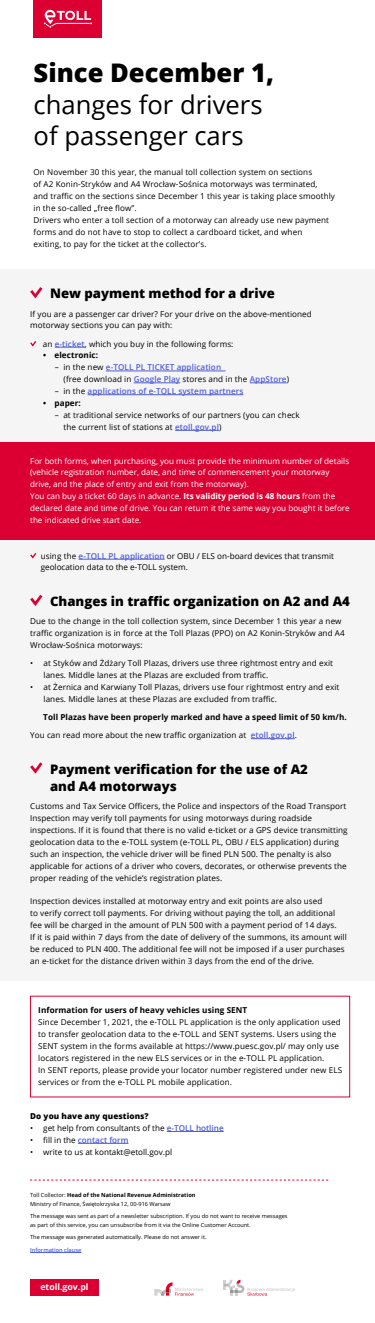
<style>
.page{position:relative;width:375px;height:1323px;background:#fff}
.page>*{position:absolute;margin:0;border:0;box-sizing:border-box;transform-origin:0 0}
.t1{font:25.62px/31.9px "Open Sans";color:#000}
.t2{font:800 25.62px "Open Sans";color:#000}
.t3{font:800 13.12px/17.5px "Open Sans";color:#000}
.t4{font:700 8.69px "Open Sans";color:#fff}
.t5{font:8.12px/11.9px "Open Sans";letter-spacing:.01em;color:#000}
.t6{font:8.12px/11.9px "Open Sans";color:#fff}
.t7{font:600 8.12px/11.9px "Open Sans";letter-spacing:.01em;color:#4f5cd6}
.t8{font:700 8.12px "Open Sans";letter-spacing:.01em;color:#000}
.t9{font:800 8.12px "Open Sans";letter-spacing:.01em;color:#000}
.t10{font:5.62px/8.4px "Open Sans";color:#000}
.t11{font:600 5.62px "Open Sans";color:#4f5cd6}
.s1{font-weight:600;color:#4f5cd6}
.s2{font-weight:400;color:#000}
.s3{font-weight:700}
</style>
<div class="page">
<div style="left:0;top:270px;width:375px;height:710px;background:#f5f5f5"></div>
<div style="left:0;top:442px;width:375px;height:97px;background:#dc0032"></div>
<div style="left:34px;top:0;width:68px;height:38px;background:#dc0032"></div>
<svg style="left:44px;top:10px;width:48px;height:18px"></svg>
<hr style="left:55px;top:347px;width:30px;height:1px;background:#4f5cd6">
<hr style="left:106px;top:371px;width:120px;height:1px;background:#4f5cd6">
<hr style="left:134px;top:382px;width:46px;height:1px;background:#4f5cd6">
<hr style="left:250px;top:382px;width:37px;height:1px;background:#4f5cd6">
<hr style="left:88px;top:394px;width:155px;height:1px;background:#4f5cd6">
<hr style="left:175px;top:430px;width:44px;height:1px;background:#4f5cd6">
<hr style="left:79px;top:559px;width:86px;height:1px;background:#4f5cd6">
<hr style="left:251px;top:738px;width:44px;height:1px;background:#4f5cd6">
<hr style="left:167px;top:1131px;width:57px;height:1px;background:#4f5cd6">
<hr style="left:78px;top:1142px;width:51px;height:1px;background:#4f5cd6">
<svg style="left:30px;top:287px;width:13px;height:12px"></svg>
<svg style="left:30px;top:341px;width:7px;height:6px"></svg>
<svg style="left:30px;top:553px;width:7px;height:6px"></svg>
<svg style="left:30px;top:594px;width:13px;height:12px"></svg>
<svg style="left:30px;top:762px;width:13px;height:12px"></svg>
<svg style="left:30px;top:1179px;width:298px;height:1px"></svg>
<hr style="left:30px;top:1252px;width:51px;height:1px;background:#4f5cd6">
<svg style="left:154px;top:1282px;width:49px;height:13px"></svg>
<svg style="left:223px;top:1279px;width:72px;height:16px"></svg>
<div style="left:30px;top:1279px;width:69px;height:16px;background:#dc0032"></div>
<h1 class="t2" style="left:34px;top:53px;width:242px">Since December 1,</h1>
<h1 class="t1" style="left:34px;top:88px;width:231px">changes for drivers of passenger cars</h1>
<p class="t5" style="left:34px;top:166px;width:303px">On November 30 this year, the manual toll collection system on sections<br>of A2 Konin-Stryków and A4 Wrocław-Sośnica motorways was terminated,<br>and traffic on the sections since December 1 this year is taking place smoothly in the so-called „free flow”.<br>Drivers who enter a toll section of a motorway can already use new payment forms and do not have to stop to collect a cardboard ticket, and when<br>exiting, to pay for the ticket at the collector’s.</p>
<h2 class="t3" style="left:50px;top:284px;width:226px">New payment method for a drive</h2>
<p class="t5" style="left:30px;top:307px;width:283px">If you are a passenger car driver? For your drive on the above-mentioned motorway sections you can pay with:</p>
<p class="t5" style="left:43px;top:337px;width:192px">an <span class="s1">e-ticket</span>, which you buy in the following forms:</p>
<p class="t8" style="left:43px;top:350px;width:56px">• electronic:</p>
<p class="t7" style="left:64px;top:361px;width:227px;text-indent:-9px"><span class="s2">– in the new</span> e-TOLL PL TICKET application<br><span class="s2">(free download in</span> Google Play <span class="s2">stores and in the</span> AppStore<span class="s2">)</span></p>
<p class="t7" style="left:55px;top:385px;width:190px"><span class="s2">– in the</span> applications of e-TOLL system partners</p>
<p class="t8" style="left:43px;top:397px;width:39px">• paper:</p>
<p class="t5" style="left:64px;top:409px;width:238px;text-indent:-9px">– at traditional service networks of our partners (you can check the current list of stations at <span class="s1">etoll.gov.pl</span>)</p>
<p class="t6" style="left:30px;top:454px;width:321px">For both forms, when purchasing, you must provide the minimum number of details (vehicle registration number, date, and time of commencement your motorway drive, and the place of entry and exit from the motorway).<br>You can buy a ticket 60 days in advance. <span class="s3">Its validity period is 48 hours</span> from the declared date and time of drive. You can return it the same way you bought it before the indicated drive start date.</p>
<p class="t5" style="left:41px;top:549px;width:295px">using the <span class="s1">e-TOLL PL application</span> or OBU / ELS on-board devices that transmit geolocation data to the e-TOLL system.</p>
<h2 class="t3" style="left:50px;top:592px;width:301px">Changes in traffic organization on A2 and A4</h2>
<p class="t5" style="left:30px;top:615px;width:316px">Due to the change in the toll collection system, since December 1 this year a new traffic organization is in force at the Toll Plazas (PPO) on A2 Konin-Stryków and A4<br>Wrocław-Sośnica motorways:</p>
<p class="t5" style="left:44px;top:657px;width:291px;text-indent:-13px">• at Styków and Żdżary Toll Plazas, drivers use three rightmost entry and exit lanes. Middle lanes at the Plazas are excluded from traffic.</p>
<p class="t5" style="left:44px;top:680px;width:297px;text-indent:-13px">• at Żernica and Karwiany Toll Plazas, drivers use four rightmost entry and exit lanes. Middle lanes at these Plazas are excluded from traffic.</p>
<p class="t8" style="left:43px;top:711px;width:305px">Toll Plazas have been properly marked and have a speed limit of 50 km/h.</p>
<p class="t5" style="left:30px;top:729px;width:268px">You can read more about the new traffic organization at <span class="s1">etoll.gov.pl</span>.</p>
<h2 class="t3" style="left:50px;top:759px;width:259px">Payment verification for the use of A2 and A4 motorways</h2>
<p class="t5" style="left:30px;top:800px;width:319px">Customs and Tax Service Officers, the Police and inspectors of the Road Transport Inspection may verify toll payments for using motorways during roadside inspections. If it is found that there is no valid e-ticket or a GPS device transmitting geolocation data to the e-TOLL system (e-TOLL PL, OBU / ELS application) during such an inspection, the vehicle driver will be fined PLN 500. The penalty is also applicable for actions of a driver who covers, decorates, or otherwise prevents the proper reading of the vehicle’s registration plates.</p>
<p class="t5" style="left:30px;top:895px;width:318px">Inspection devices installed at motorway entry and exit points are also used<br>to verify correct toll payments. For driving without paying the toll, an additional fee will be charged in the amount of PLN 500 with a payment period of 14 days.<br>If it is paid within 7 days from the date of delivery of the summons, its amount will be reduced to PLN 400. The additional fee will not be imposed if a user purchases an e-ticket for the distance driven within 3 days from the end of the drive.</p>
<p class="t8" style="left:38px;top:1004px;width:211px">Information for users of heavy vehicles using SENT</p>
<p class="t5" style="left:38px;top:1015px;width:305px">Since December 1, 2021, the e-TOLL PL application is the only application used to transfer geolocation data to the e-TOLL and SENT systems. Users using the SENT system in the forms available at https://www.puesc.gov.pl/ may only use locators registered in the new ELS services or in the e-TOLL PL application.<br>In SENT reports, please provide your locator number registered under new ELS services or from the e-TOLL PL mobile application.</p>
<p class="t9" style="left:30px;top:1109px;width:120px">Do you have any questions?</p>
<p class="t5" style="left:30px;top:1121px;width:195px">• get help from consultants of the <span class="s1">e-TOLL hotline</span></p>
<p class="t7" style="left:30px;top:1133px;width:100px"><span class="s2">• fill in the</span> contact form</p>
<p class="t5" style="left:30px;top:1145px;width:143px">• write to us at kontakt@etoll.gov.pl</p>
<p class="t10" style="left:30px;top:1190px;width:167px">Toll Collector: <span class="s3">Head of the National Revenue Administration<br></span>Ministry of Finance, Świętokrzyska 12, 00-916 Warsaw</p>
<p class="t10" style="left:30px;top:1211px;width:259px">The message was sent as part of a newsletter subscription. If you do not want to receive messages as part of this service, you can unsubscribe from it via the Online Customer Account.</p>
<p class="t10" style="left:30px;top:1232px;width:178px">The message was generated automatically. Please do not answer it.</p>
<p class="t11" style="left:30px;top:1245px;width:53px">Information clause</p>
<p class="t4" style="left:41px;top:1280px;width:50px">etoll.gov.pl</p>
</div>
